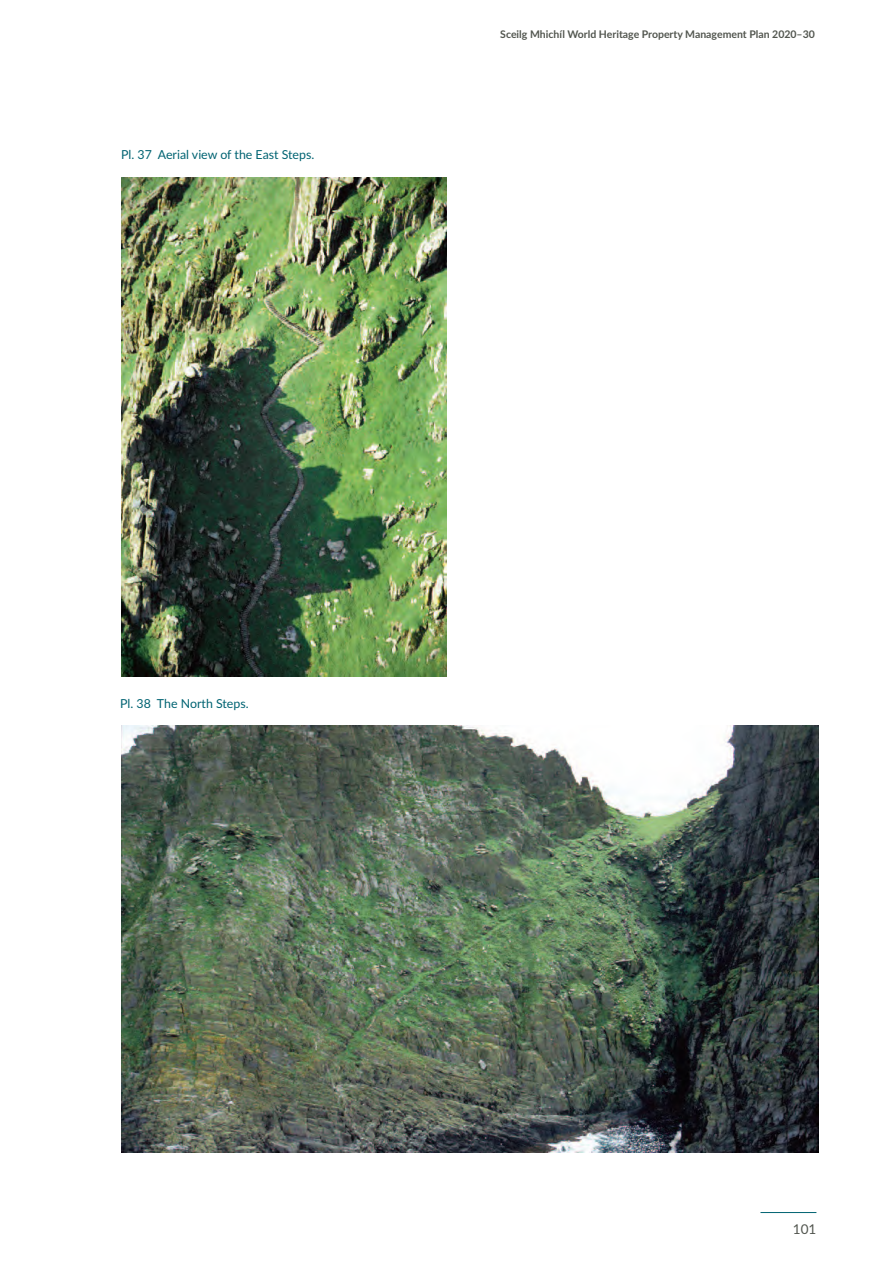
<style>
.page{position:relative;width:893px;height:1263px;background:#fff}
.page>*{position:absolute;margin:0;border:0;box-sizing:border-box;transform-origin:0 0}
.t1{font:13.5px "Lato";color:#52564f}
.t2{font:12.3px "Lato";color:#006372}
.t3{font:700 10.5px "Lato";color:#52564f}
</style>
<div class="page">
<hr style="left:760px;top:1212px;width:56px;height:1px;background:#006372">
<img style="left:121px;top:178px;width:325px;height:498px">
<img style="left:121px;top:725px;width:697px;height:427px">
<p class="t2" style="left:121px;top:148px;width:195px">Pl. 37 Aerial view of the East Steps.</p>
<p class="t3" style="left:500px;top:28px;width:316px">Sceilg Mhichíl World Heritage Property Management Plan 2020–30</p>
<p class="t2" style="left:120px;top:696px;width:130px">Pl. 38 The North Steps.</p>
<p class="t1" style="left:793px;top:1221px;width:25px">101</p>
</div>
